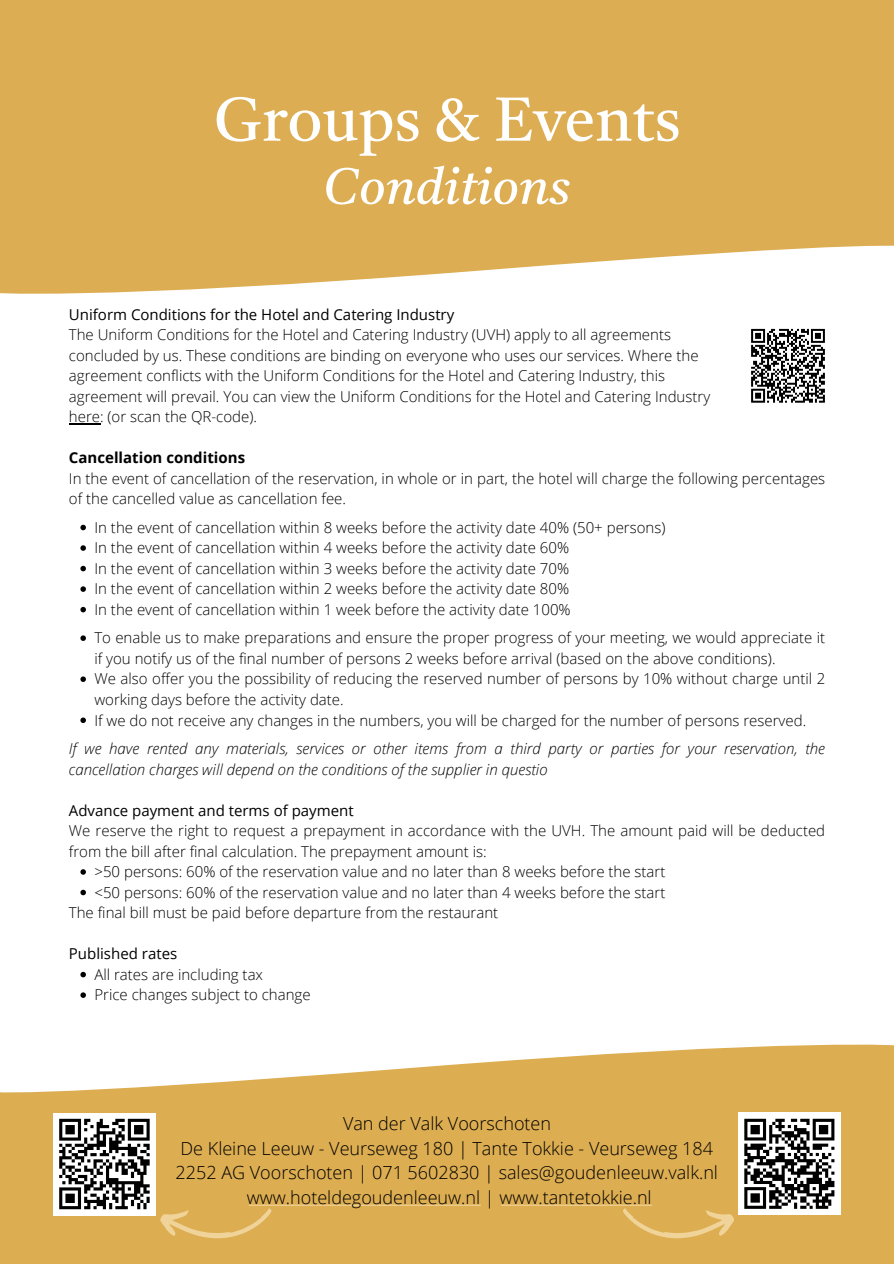
<style>
.page{position:relative;width:894px;height:1264px;background:#fff}
.page>*{position:absolute;margin:0;border:0;box-sizing:border-box;transform-origin:0 0}
.t1{font:61.65px "Castoro";color:#fff}
.t2{font:italic 50.85px "Castoro";color:#fff}
.t3{font:300 18px "Open Sans";color:#000}
.t4{font:300 15px/20.5px "Open Sans";color:#010101}
.t5{font:italic 300 15px/20.5px "Open Sans";color:#010101}
.t6{font:15px "Open Sans";color:#010101}
.t7{font:700 15px "Open Sans";color:#010101}
</style>
<div class="page">
<svg style="left:0;top:1044px;width:893px;height:219px;background:#e0b766"></svg>
<svg style="left:80px;top:525px;width:6px;height:5px"></svg>
<svg style="left:80px;top:545px;width:6px;height:6px"></svg>
<svg style="left:80px;top:566px;width:6px;height:5px"></svg>
<svg style="left:80px;top:586px;width:6px;height:6px"></svg>
<svg style="left:80px;top:607px;width:6px;height:5px"></svg>
<svg style="left:80px;top:635px;width:6px;height:6px"></svg>
<svg style="left:80px;top:676px;width:6px;height:6px"></svg>
<svg style="left:80px;top:717px;width:6px;height:6px"></svg>
<svg style="left:80px;top:869px;width:6px;height:5px"></svg>
<svg style="left:80px;top:889px;width:6px;height:6px"></svg>
<svg style="left:80px;top:971px;width:6px;height:6px"></svg>
<svg style="left:80px;top:992px;width:6px;height:5px"></svg>
<hr style="left:69px;top:423px;width:31px;height:1px;background:#010101">
<hr style="left:249px;top:1204px;width:232px;height:1px;background:#f0d398">
<div style="left:53px;top:1112px;width:103px;height:103px;background:#fff"></div>
<svg style="left:59px;top:1118px;width:91px;height:92px"></svg>
<div style="left:737px;top:1112px;width:103px;height:102px;background:#fff"></div>
<svg style="left:744px;top:1118px;width:91px;height:91px"></svg>
<svg style="left:622px;top:1207px;width:112px;height:32px;background:#e0b45f"></svg>
<svg style="left:159px;top:1207px;width:113px;height:32px;background:#e0b45f"></svg>
<hr style="left:501px;top:1204px;width:151px;height:1px;background:#f0d398">
<svg style="left:0;top:0;width:893px;height:294px;background:#deb35f"></svg>
<svg style="left:751px;top:328px;width:74px;height:75px"></svg>
<p class="t1" style="left:213px;top:94px;width:468px">Groups &amp; Events</p>
<p class="t2" style="left:323px;top:165px;width:248px">Conditions</p>
<p class="t6" style="left:69px;top:303px;width:387px">Uniform Conditions for the Hotel and Catering Industry</p>
<p class="t4" style="left:69px;top:324px;width:603px">The Uniform Conditions for the Hotel and Catering Industry (UVH) apply to all agreements</p>
<p class="t4" style="left:69px;top:344px;width:631px">concluded by us. These conditions are binding on everyone who uses our services. Where the</p>
<p class="t4" style="left:69px;top:365px;width:597px">agreement conflicts with the Uniform Conditions for the Hotel and Catering Industry, this</p>
<p class="t4" style="left:69px;top:385px;width:642px">agreement will prevail. You can view the Uniform Conditions for the Hotel and Catering Industry</p>
<p class="t4" style="left:69px;top:406px;width:189px">here: (or scan the QR-code).</p>
<p class="t7" style="left:69px;top:447px;width:178px">Cancellation conditions</p>
<p class="t4" style="left:69px;top:467px;width:757px">In the event of cancellation of the reservation, in whole or in part, the hotel will charge the following percentages of the cancelled value as cancellation fee.</p>
<p class="t4" style="left:94px;top:516px;width:572px">In the event of cancellation within 8 weeks before the activity date 40% (50+ persons)</p>
<p class="t4" style="left:94px;top:537px;width:476px">In the event of cancellation within 4 weeks before the activity date 60%</p>
<p class="t4" style="left:94px;top:557px;width:476px">In the event of cancellation within 3 weeks before the activity date 70%</p>
<p class="t4" style="left:94px;top:578px;width:476px">In the event of cancellation within 2 weeks before the activity date 80%</p>
<p class="t4" style="left:94px;top:598px;width:477px">In the event of cancellation within 1 week before the activity date 100%</p>
<p class="t4" style="left:94px;top:627px;width:732px">To enable us to make preparations and ensure the proper progress of your meeting, we would appreciate it if you notify us of the final number of persons 2 weeks before arrival (based on the above conditions).</p>
<p class="t4" style="left:94px;top:668px;width:732px">We also offer you the possibility of reducing the reserved number of persons by 10% without charge until 2 working days before the activity date.</p>
<p class="t4" style="left:94px;top:709px;width:713px">If we do not receive any changes in the numbers, you will be charged for the number of persons reserved.</p>
<p class="t5" style="left:69px;top:738px;width:757px">If we have rented any materials, services or other items from a third party or parties for your reservation, the cancellation charges will depend on the conditions of the supplier in questio</p>
<p class="t6" style="left:69px;top:799px;width:286px">Advance payment and terms of payment</p>
<p class="t4" style="left:69px;top:820px;width:757px">We reserve the right to request a prepayment in accordance with the UVH. The amount paid will be deducted from the bill after final calculation. The prepayment amount is:</p>
<p class="t4" style="left:94px;top:861px;width:572px">&gt;50 persons: 60% of the reservation value and no later than 8 weeks before the start</p>
<p class="t4" style="left:94px;top:881px;width:572px">&lt;50 persons: 60% of the reservation value and no later than 4 weeks before the start</p>
<p class="t4" style="left:69px;top:902px;width:430px">The final bill must be paid before departure from the restaurant</p>
<p class="t6" style="left:69px;top:943px;width:110px">Published rates</p>
<p class="t4" style="left:94px;top:963px;width:170px">All rates are including tax</p>
<p class="t4" style="left:94px;top:984px;width:218px">Price changes subject to change</p>
<p class="t3" style="left:343px;top:1110px;width:209px">Van der Valk Voorschoten</p>
<p class="t3" style="left:180px;top:1135px;width:534px">De Kleine Leeuw - Veurseweg 180 | Tante Tokkie - Veurseweg 184</p>
<p class="t3" style="left:175px;top:1160px;width:543px">2252 AG Voorschoten | 071 5602830 | sales@goudenleeuw.valk.nl</p>
<p class="t3" style="left:247px;top:1184px;width:406px">www.hoteldegoudenleeuw.nl | www.tantetokkie.nl</p>
</div>
